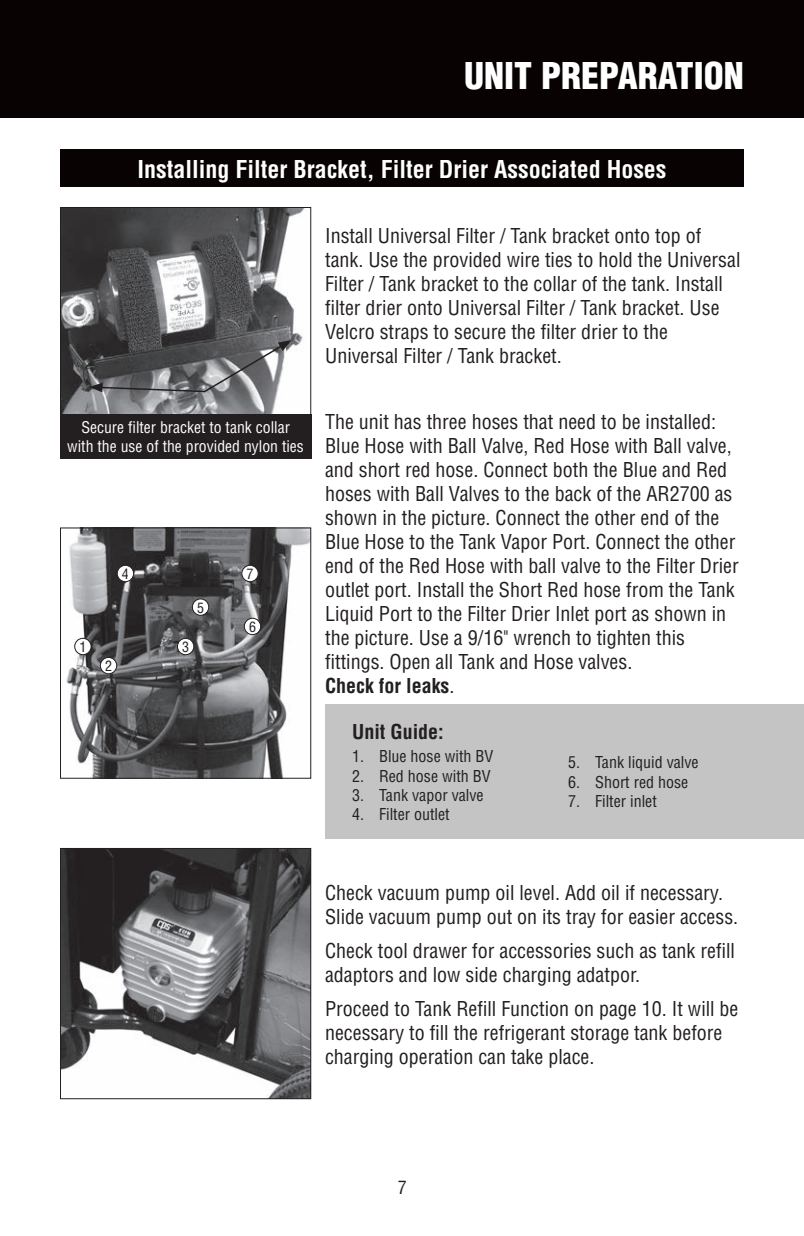
<style>
.page{position:relative;width:804px;height:1236px;background:#fff}
.page>*{position:absolute;margin:0;border:0;box-sizing:border-box;transform-origin:0 0}
.t1{font:900 condensed 36px "Helvetica";color:#fff}
.t2{font:700 condensed 24px "Helvetica";color:#fff}
.t3{font:condensed 20px/24px "Helvetica";color:#231f20}
.t4{font:700 condensed 20px "Helvetica";color:#231f20}
.t5{font:condensed 18px "Helvetica";color:#231f20}
.t6{font:condensed 16px "Helvetica";color:#231f20}
.t7{font:condensed 15.8px/19px "Helvetica";color:#fff;text-align:center}
.t8{font:condensed 14px "Helvetica";color:#231f20}
.s1{font-weight:700}
</style>
<div class="page">
<div style="left:0;top:0;width:804px;height:118px;background:#080302"></div>
<div style="left:60px;top:149px;width:684px;height:38px;background:#080302"></div>
<img style="left:62px;top:209px;width:242px;height:205px">
<div style="left:60px;top:207px;width:251px;height:251px;border:1px solid #231f20"></div>
<div style="left:60px;top:414px;width:251px;height:44px;background:#231f20"></div>
<svg style="left:89px;top:340px;width:203px;height:53px;background:#6a6a6c"></svg>
<div style="left:325px;top:704px;width:479px;height:135px;background:#c4c4c5"></div>
<img style="left:62px;top:850px;width:247px;height:247px">
<div style="left:60px;top:848px;width:251px;height:251px;border:1px solid #231f20"></div>
<img style="left:62px;top:529px;width:247px;height:248px">
<div style="left:60px;top:527px;width:251px;height:252px;border:1px solid #231f20"></div>
<div style="left:75px;top:638px;width:16px;height:17px;background:#fff;border-radius:50%"></div>
<div style="left:74px;top:638px;width:17px;height:17px;border:1px solid #231f20;border-radius:50%"></div>
<div style="left:100px;top:657px;width:17px;height:17px;background:#fff;border-radius:50%"></div>
<div style="left:100px;top:657px;width:17px;height:17px;border:1px solid #231f20;border-radius:50%"></div>
<div style="left:117px;top:565px;width:17px;height:17px;background:#fff;border-radius:50%"></div>
<div style="left:117px;top:565px;width:17px;height:17px;border:1px solid #231f20;border-radius:50%"></div>
<div style="left:177px;top:638px;width:17px;height:17px;background:#fff;border-radius:50%"></div>
<div style="left:177px;top:638px;width:17px;height:17px;border:1px solid #231f20;border-radius:50%"></div>
<div style="left:192px;top:599px;width:17px;height:16px;background:#fff;border-radius:50%"></div>
<div style="left:192px;top:599px;width:17px;height:17px;border:1px solid #231f20;border-radius:50%"></div>
<div style="left:244px;top:618px;width:17px;height:17px;background:#fff;border-radius:50%"></div>
<div style="left:244px;top:618px;width:17px;height:17px;border:1px solid #231f20;border-radius:50%"></div>
<div style="left:242px;top:565px;width:16px;height:17px;background:#fff;border-radius:50%"></div>
<div style="left:242px;top:565px;width:17px;height:17px;border:1px solid #231f20;border-radius:50%"></div>
<h1 class="t1" style="left:464px;top:53px;width:281px">UNIT PREPARATION</h1>
<p class="t2" style="left:137px;top:154px;width:531px">Installing Filter Bracket, Filter Drier Associated Hoses</p>
<p class="t3" style="left:325px;top:224px;width:417px">Install Universal Filter / Tank bracket onto top of tank. Use the provided wire ties to hold the Universal Filter / Tank bracket to the collar of the tank. Install filter drier onto Universal Filter / Tank bracket. Use Velcro straps to secure the filter drier to the Universal Filter / Tank bracket.</p>
<p class="t7" style="left:67px;top:418px;width:238px">Secure filter bracket to tank collar with the use of the provided nylon ties</p>
<p class="t3" style="left:325px;top:409px;width:415px">The unit has three hoses that need to be installed:<br>Blue Hose with Ball Valve, Red Hose with Ball valve, and short red hose. Connect both the Blue and Red hoses with Ball Valves to the back of the AR2700 as shown in the picture. Connect the other end of the Blue Hose to the Tank Vapor Port. Connect the other end of the Red Hose with ball valve to the Filter Drier outlet port. Install the Short Red hose from the Tank Liquid Port to the Filter Drier Inlet port as shown in the picture. Use a 9/16" wrench to tighten this fittings. Open all Tank and Hose valves.<br><span class="s1">Check for leaks</span>.</p>
<p class="t4" style="left:352px;top:719px;width:93px">Unit Guide:</p>
<p class="t6" style="left:352px;top:747px;width:143px">1. Blue hose with BV</p>
<p class="t6" style="left:352px;top:766px;width:140px">2. Red hose with BV</p>
<p class="t6" style="left:352px;top:785px;width:133px">3. Tank vapor valve</p>
<p class="t6" style="left:352px;top:804px;width:99px">4. Filter outlet</p>
<p class="t8" style="left:122px;top:565px;width:8px">4</p>
<p class="t8" style="left:247px;top:565px;width:8px">7</p>
<p class="t8" style="left:197px;top:599px;width:8px">5</p>
<p class="t8" style="left:249px;top:618px;width:8px">6</p>
<p class="t8" style="left:79px;top:638px;width:8px">1</p>
<p class="t8" style="left:182px;top:638px;width:8px">3</p>
<p class="t8" style="left:105px;top:657px;width:8px">2</p>
<p class="t6" style="left:568px;top:753px;width:132px">5. Tank liquid valve</p>
<p class="t6" style="left:568px;top:772px;width:122px">6. Short red hose</p>
<p class="t6" style="left:568px;top:791px;width:90px">7. Filter inlet</p>
<p class="t3" style="left:325px;top:880px;width:415px">Check vacuum pump oil level. Add oil if necessary.<br>Slide vacuum pump out on its tray for easier access.</p>
<p class="t3" style="left:325px;top:938px;width:411px">Check tool drawer for accessories such as tank refill adaptors and low side charging adatpor.</p>
<p class="t3" style="left:325px;top:996px;width:415px">Proceed to Tank Refill Function on page 10. It will be necessary to fill the refrigerant storage tank before charging operation can take place.</p>
<p class="t5" style="left:398px;top:1176px;width:10px">7</p>
</div>
